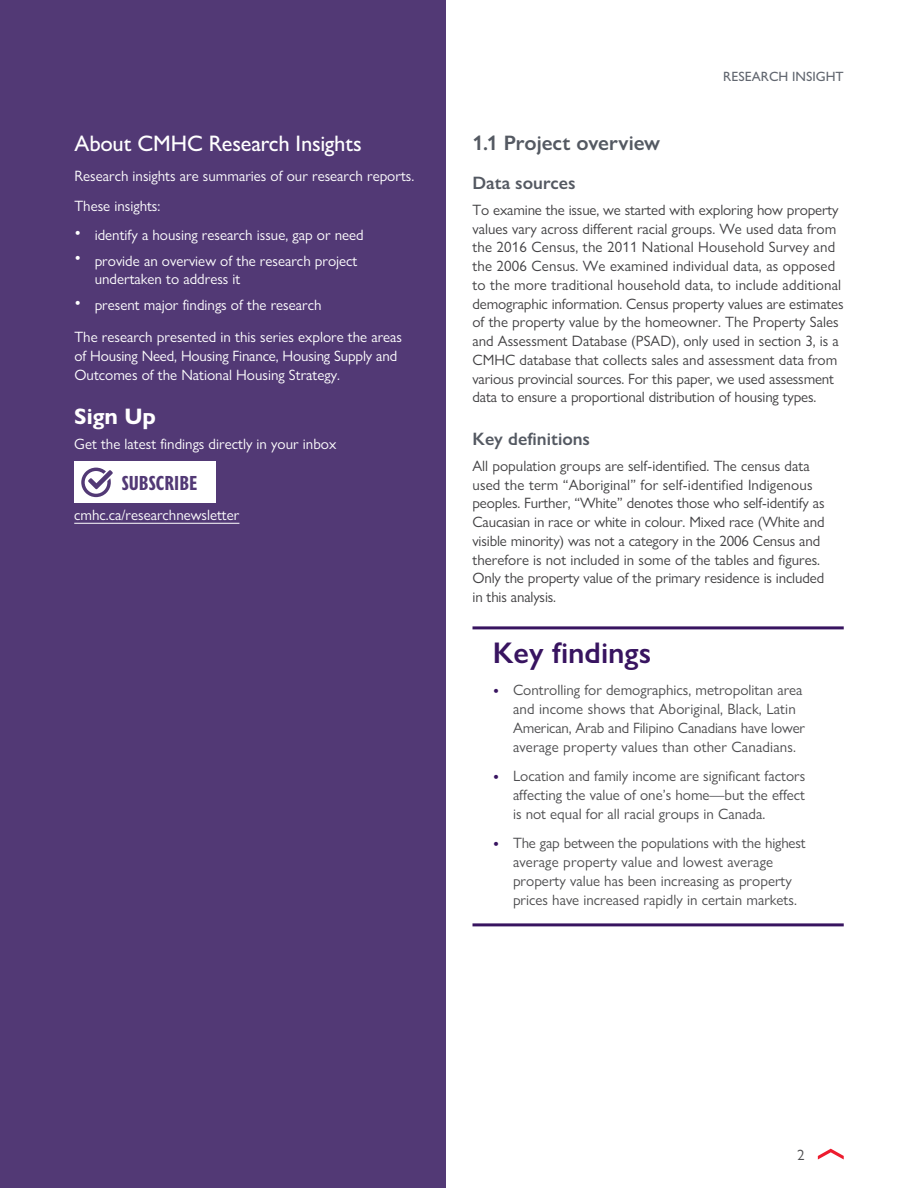
<style>
.page{position:relative;width:918px;height:1188px;background:#fff}
.page>*{position:absolute;margin:0;border:0;box-sizing:border-box;transform-origin:0 0}
.H3_Subhead-Fast_Fact{font:600 30px "Gill Sans Nova";color:#381460}
.H3_About_Title{font:500 22.5px "Gill Sans Nova";letter-spacing:-.01em;color:#fff}
.H3_Signup{font:700 22.5px "Gill Sans Nova";color:#fff}
.H4_Subhead{font:600 21px "Gill Sans Nova";color:#545962}
.P_Signup_Body{font:700 condensed 21px "Gill Sans Nova";color:#523975}
.H5_Subhead{font:600 18px "Gill Sans Nova";color:#545962}
.P_Body{font:15px/18.8px "Gill Sans Nova";color:#414042}
.t1{font:15px/18.8px "Gill Sans Nova";color:#4d4d4f}
.P_About_Body{font:15px/18.8px "Gill Sans Nova";color:#fff}
.P_Signup_Body-2{font:15px "Gill Sans Nova";color:#fff}
.t2{font:500 13.5px "Gill Sans Nova";color:#626770}
.s1{font-size:18px}
.s2{font-size:18px;color:#381460}
</style>
<div class="page">
<div style="left:0;top:0;width:446px;height:1188px;background:#523975"></div>
<svg style="left:818px;top:1149px;width:26px;height:11px"></svg>
<hr style="left:472px;top:626px;width:372px;height:3px;background:#381460">
<hr style="left:472px;top:923px;width:372px;height:3px;background:#381460">
<hr style="left:74px;top:523px;width:165px;height:1px;background:#fff">
<div style="left:74px;top:461px;width:142px;height:42px;background:#fff"></div>
<svg style="left:81px;top:468px;width:32px;height:29px"></svg>
<h3 class="H3_About_Title" style="left:74px;top:130px;width:289px">About CMHC Research Insights</h3>
<p class="P_About_Body" style="left:74px;top:166px;width:341px">Research insights are summaries of our research reports.</p>
<p class="P_About_Body" style="left:74px;top:196px;width:87px">These insights:</p>
<p class="P_About_Body" style="left:74px;top:225px;width:291px"><span class="s1">•</span> identify a housing research issue, gap or need</p>
<p class="P_About_Body" style="left:95px;top:251px;width:264px;text-indent:-20px"><span class="s1">•</span> provide an overview of the research project undertaken to address it</p>
<p class="P_About_Body" style="left:74px;top:295px;width:249px"><span class="s1">•</span> present major findings of the research</p>
<p class="P_About_Body" style="left:74px;top:327px;width:329px">The research presented in this series explore the areas of Housing Need, Housing Finance, Housing Supply and<br>Outcomes of the National Housing Strategy.</p>
<h3 class="H3_Signup" style="left:74px;top:402px;width:83px">Sign Up</h3>
<p class="P_Signup_Body-2" style="left:74px;top:435px;width:264px">Get the latest findings directly in your inbox</p>
<p class="P_Signup_Body" style="left:122px;top:469px;width:77px">SUBSCRIBE</p>
<p class="P_Signup_Body-2" style="left:74px;top:506px;width:167px">cmhc.ca/researchnewsletter</p>
<p class="t2" style="left:723px;top:68px;width:122px">RESEARCH INSIGHT</p>
<h4 class="H4_Subhead" style="left:472px;top:130px;width:189px">1.1 Project overview</h4>
<h5 class="H5_Subhead" style="left:472px;top:172px;width:105px">Data sources</h5>
<p class="P_Body" style="left:472px;top:200px;width:373px">To examine the issue, we started with exploring how property values vary across different racial groups. We used data from the 2016 Census, the 2011 National Household Survey and the 2006 Census. We examined individual data, as opposed to the more traditional household data, to include additional demographic information. Census property values are estimates of the property value by the homeowner. The Property Sales and Assessment Database (PSAD), only used in section 3, is a CMHC database that collects sales and assessment data from various provincial sources. For this paper, we used assessment data to ensure a proportional distribution of housing types.</p>
<h5 class="H5_Subhead" style="left:472px;top:428px;width:119px">Key definitions</h5>
<p class="P_Body" style="left:472px;top:456px;width:354px">All population groups are self-identified. The census data used the term “Aboriginal” for self-identified Indigenous peoples. Further, “White” denotes those who self-identify as Caucasian in race or white in colour. Mixed race (White and visible minority) was not a category in the 2006 Census and therefore is not included in some of the tables and figures.<br>Only the property value of the primary residence is included in this analysis.</p>
<h3 class="H3_Subhead-Fast_Fact" style="left:493px;top:634px;width:160px">Key findings</h3>
<p class="t1" style="left:513px;top:681px;width:294px;text-indent:-20px"><span class="s2">•</span> Controlling for demographics, metropolitan area and income shows that Aboriginal, Black, Latin American, Arab and Filipino Canadians have lower average property values than other Canadians.</p>
<p class="t1" style="left:513px;top:767px;width:294px;text-align:justify;text-indent:-20px"><span class="s2">•</span> Location and family income are significant factors affecting the value of one’s home—but the effect is not equal for all racial groups in Canada.</p>
<p class="t1" style="left:513px;top:834px;width:294px;text-indent:-20px"><span class="s2">•</span> The gap between the populations with the highest average property value and lowest average property value has been increasing as property prices have increased rapidly in certain markets.</p>
<p class="t1" style="left:797px;top:1145px;width:9px">2</p>
</div>
